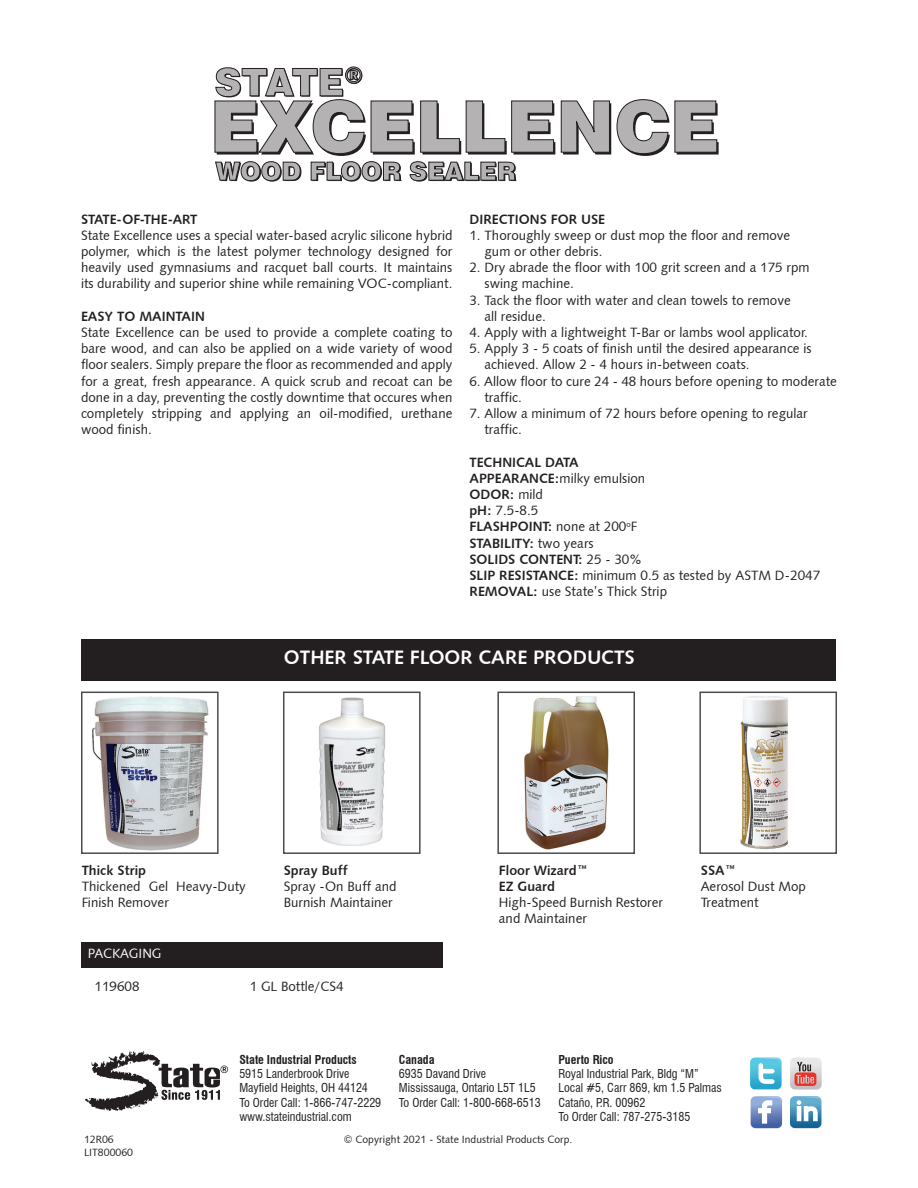
<style>
.page{position:relative;width:918px;height:1188px;background:#fff}
.page>*{position:absolute;margin:0;border:0;box-sizing:border-box;transform-origin:0 0}
.t1{font:19.5px "Humanist 531 BT Bold A";color:#fff}
.t2{font:13.5px/16.2px "Humanist 531 BT Roman A";color:#231f20}
.t3{font:13.5px "Humanist 531 BT Bold A";color:#231f20}
.t4{font:13.5px "Humanist 531 BT Roman A";color:#fff}
.t5{font:condensed 12px "Swiss 721 BT";color:#231f20}
.t6{font:700 condensed 12px "Swiss 721 BT";color:#231f20}
.t7{font:10.5px "Humanist 531 BT Roman A";color:#231f20}
.s1{font-family:"Humanist 531 BT Bold A"}
.s2{font-family:"Humanist 531 BT Roman A"}
</style>
<div class="page">
<svg style="left:86px;top:1051px;width:142px;height:60px"></svg>
<svg style="left:750px;top:1096px;width:32px;height:33px"></svg>
<svg style="left:790px;top:1096px;width:32px;height:33px"></svg>
<svg style="left:750px;top:1058px;width:32px;height:32px"></svg>
<svg style="left:790px;top:1057px;width:32px;height:33px"></svg>
<svg style="left:561px;top:99px;width:158px;height:57px"></svg>
<svg style="left:215px;top:67px;width:340px;height:115px"></svg>
<div style="left:81px;top:942px;width:362px;height:26px;background:#231f20"></div>
<div style="left:82px;top:639px;width:754px;height:42px;background:#231f20"></div>
<img style="left:92px;top:697px;width:116px;height:154px">
<div style="left:81px;top:692px;width:138px;height:162px;border:2px solid #4b4c4d"></div>
<img style="left:319px;top:697px;width:67px;height:149px">
<div style="left:283px;top:692px;width:138px;height:162px;border:2px solid #4b4c4d"></div>
<img style="left:524px;top:697px;width:84px;height:153px">
<div style="left:497px;top:692px;width:138px;height:162px;border:2px solid #4b4c4d"></div>
<img style="left:740px;top:696px;width:48px;height:154px">
<div style="left:699px;top:692px;width:138px;height:162px;border:2px solid #4b4c4d"></div>
<p class="t3" style="left:81px;top:211px;width:118px">STATE-OF-THE-ART</p>
<p class="t2" style="left:81px;top:227px;width:373px;text-align:justify">State Excellence uses a special water-based acrylic silicone hybrid polymer, which is the latest polymer technology designed for heavily used gymnasiums and racquet ball courts. It maintains its durability and superior shine while remaining VOC-compliant.</p>
<p class="t3" style="left:81px;top:308px;width:125px">EASY TO MAINTAIN</p>
<p class="t2" style="left:81px;top:324px;width:373px;text-align:justify">State Excellence can be used to provide a complete coating to bare wood, and can also be applied on a wide variety of wood floor sealers. Simply prepare the floor as recommended and apply for a great, fresh appearance. A quick scrub and recoat can be done in a day, preventing the costly downtime that occures when completely stripping and applying an oil-modified, urethane wood finish.</p>
<p class="t3" style="left:469px;top:211px;width:137px">DIRECTIONS FOR USE</p>
<p class="t2" style="left:469px;top:227px;width:322px">1. Thoroughly sweep or dust mop the floor and remove</p>
<p class="t2" style="left:484px;top:243px;width:120px">gum or other debris.</p>
<p class="t2" style="left:469px;top:259px;width:342px">2. Dry abrade the floor with 100 grit screen and a 175 rpm</p>
<p class="t2" style="left:484px;top:275px;width:91px">swing machine.</p>
<p class="t2" style="left:469px;top:291px;width:323px">3. Tack the floor with water and clean towels to remove</p>
<p class="t2" style="left:484px;top:308px;width:63px">all residue.</p>
<p class="t2" style="left:469px;top:324px;width:340px">4. Apply with a lightweight T-Bar or lambs wool applicator.</p>
<p class="t2" style="left:469px;top:340px;width:344px">5. Apply 3 - 5 coats of finish until the desired appearance is</p>
<p class="t2" style="left:484px;top:356px;width:267px">achieved. Allow 2 - 4 hours in-between coats.</p>
<p class="t2" style="left:469px;top:372px;width:369px">6. Allow floor to cure 24 - 48 hours before opening to moderate</p>
<p class="t2" style="left:484px;top:389px;width:39px">traffic.</p>
<p class="t2" style="left:469px;top:405px;width:340px">7. Allow a minimum of 72 hours before opening to regular</p>
<p class="t2" style="left:484px;top:421px;width:39px">traffic.</p>
<p class="t3" style="left:469px;top:454px;width:111px">TECHNICAL DATA</p>
<p class="t2" style="left:469px;top:470px;width:177px"><span class="s1">APPEARANCE:</span>milky emulsion</p>
<p class="t3" style="left:469px;top:486px;width:75px">ODOR: <span class="s2">mild</span></p>
<p class="t2" style="left:469px;top:502px;width:70px"><span class="s1">pH:</span> 7.5-8.5</p>
<p class="t3" style="left:469px;top:518px;width:169px">FLASHPOINT: <span class="s2">none at 200</span><sup>o</sup><span class="s2">F</span></p>
<p class="t3" style="left:469px;top:535px;width:126px">STABILITY: <span class="s2">two years</span></p>
<p class="t3" style="left:469px;top:551px;width:175px">SOLIDS CONTENT: <span class="s2">25 - 30%</span></p>
<p class="t2" style="left:469px;top:567px;width:352px"><span class="s1">SLIP RESISTANCE:</span> minimum 0.5 as tested by ASTM D-2047</p>
<p class="t2" style="left:469px;top:583px;width:199px"><span class="s1">REMOVAL:</span> use State’s Thick Strip</p>
<p class="t1" style="left:284px;top:646px;width:352px">OTHER STATE FLOOR CARE PRODUCTS</p>
<p class="t3" style="left:82px;top:862px;width:66px">Thick Strip</p>
<p class="t2" style="left:82px;top:878px;width:166px">Thickened Gel Heavy-Duty<br>Finish Remover</p>
<p class="t3" style="left:284px;top:862px;width:65px">Spray Buff</p>
<p class="t2" style="left:284px;top:878px;width:114px">Spray -On Buff and<br>Burnish Maintainer</p>
<p class="t4" style="left:88px;top:945px;width:75px">PACKAGING</p>
<p class="t2" style="left:94px;top:978px;width:47px">119608</p>
<p class="t2" style="left:250px;top:978px;width:95px">1 GL Bottle/CS4</p>
<p class="t3" style="left:499px;top:862px;width:91px">Floor Wizard™</p>
<p class="t3" style="left:499px;top:878px;width:58px">EZ Guard</p>
<p class="t2" style="left:499px;top:894px;width:166px">High-Speed Burnish Restorer and Maintainer</p>
<p class="t3" style="left:701px;top:862px;width:37px">SSA™</p>
<p class="t2" style="left:701px;top:878px;width:106px">Aerosol Dust Mop<br>Treatment</p>
<p class="t6" style="left:239px;top:1052px;width:119px">State Industrial Products</p>
<p class="t5" style="left:239px;top:1066px;width:112px">5915 Landerbrook Drive</p>
<p class="t5" style="left:239px;top:1081px;width:130px">Mayfield Heights, OH 44124</p>
<p class="t5" style="left:239px;top:1095px;width:143px">To Order Call: 1-866-747-2229</p>
<p class="t5" style="left:239px;top:1110px;width:114px">www.stateindustrial.com</p>
<p class="t6" style="left:399px;top:1052px;width:37px">Canada</p>
<p class="t5" style="left:399px;top:1066px;width:89px">6935 Davand Drive</p>
<p class="t5" style="left:399px;top:1081px;width:138px">Mississauga, Ontario L5T 1L5</p>
<p class="t5" style="left:399px;top:1095px;width:143px">To Order Call: 1-800-668-6513</p>
<p class="t6" style="left:558px;top:1052px;width:57px">Puerto Rico</p>
<p class="t5" style="left:558px;top:1066px;width:142px">Royal Industrial Park, Bldg “M”</p>
<p class="t5" style="left:558px;top:1081px;width:165px">Local #5, Carr 869, km 1.5 Palmas</p>
<p class="t5" style="left:558px;top:1095px;width:89px">Cataño, P.R. 00962</p>
<p class="t5" style="left:558px;top:1110px;width:134px">To Order Call: 787-275-3185</p>
<p class="t7" style="left:84px;top:1133px;width:31px">12R06</p>
<p class="t7" style="left:344px;top:1133px;width:230px">© Copyright 2021 - State Industrial Products Corp.</p>
<p class="t7" style="left:84px;top:1145px;width:50px">LIT800060</p>
</div>
